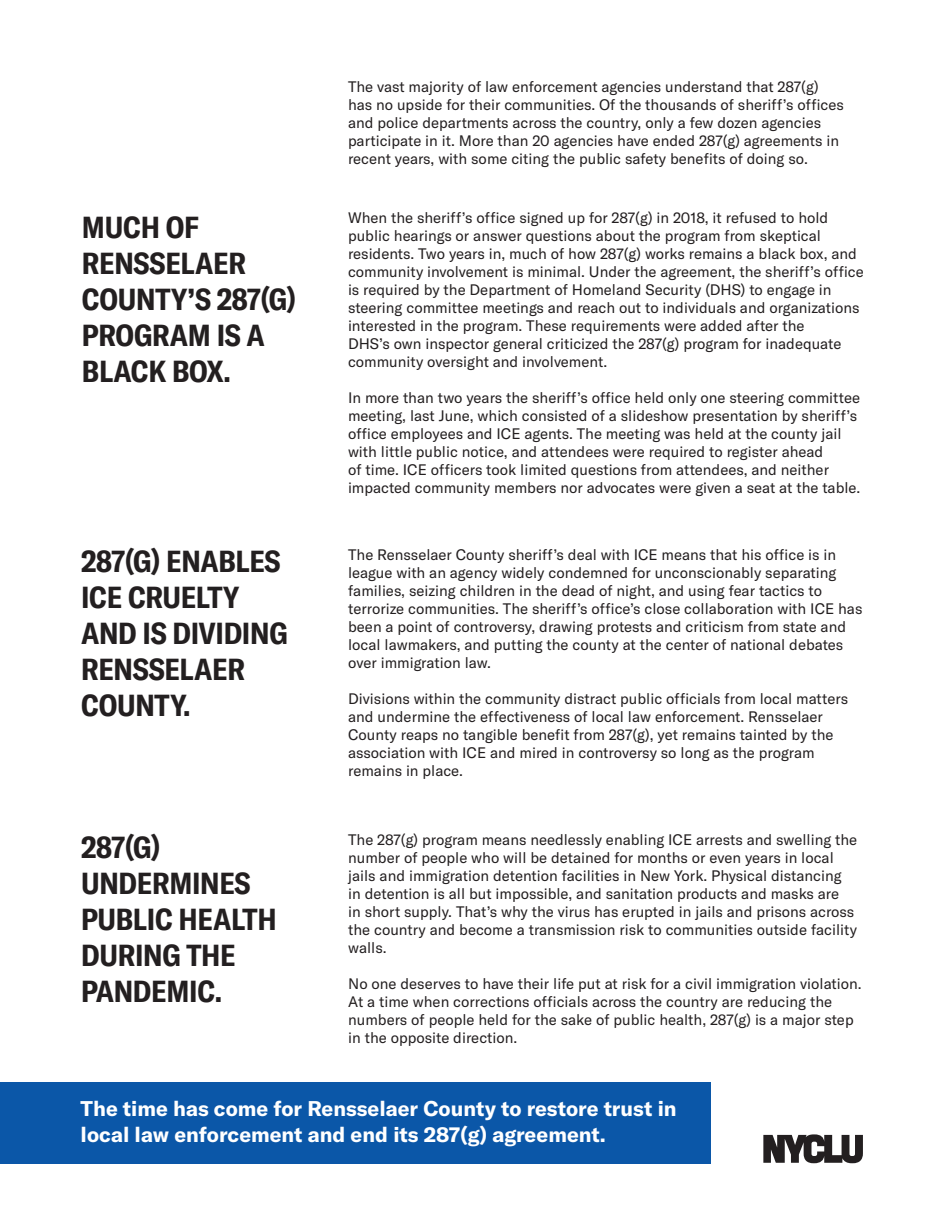
<style>
.page{position:relative;width:945px;height:1215px;background:#fff}
.page>*{position:absolute;margin:0;border:0;box-sizing:border-box;transform-origin:0 0}
.t1{font:700 condensed 30px/36px "GT America";letter-spacing:-.01em;color:#231f20}
.t2{font:700 21px/25.2px "GT America";color:#fff}
.t3{font:15px/18px "GT America";color:#231f20}
</style>
<div class="page">
<svg style="left:763px;top:1134px;width:100px;height:29px"></svg>
<div style="left:0;top:1083px;width:711px;height:81px;background:#0b57a8"></div>
<p class="t1" style="left:82px;top:209px;width:216px">MUCH OF<br>RENSSELAER<br>COUNTY’S 287(G)<br>PROGRAM IS A<br>BLACK BOX.</p>
<p class="t3" style="left:348px;top:78px;width:497px">The vast majority of law enforcement agencies understand that 287(g) has no upside for their communities. Of the thousands of sheriff’s offices and police departments across the country, only a few dozen agencies participate in it. More than 20 agencies have ended 287(g) agreements in recent years, with some citing the public safety benefits of doing so.</p>
<p class="t3" style="left:348px;top:209px;width:517px">When the sheriff’s office signed up for 287(g) in 2018, it refused to hold public hearings or answer questions about the program from skeptical residents. Two years in, much of how 287(g) works remains a black box, and community involvement is minimal. Under the agreement, the sheriff’s office is required by the Department of Homeland Security (DHS) to engage in steering committee meetings and reach out to individuals and organizations interested in the program. These requirements were added after the<br>DHS’s own inspector general criticized the 287(g) program for inadequate community oversight and involvement.</p>
<p class="t3" style="left:348px;top:389px;width:514px">In more than two years the sheriff’s office held only one steering committee meeting, last June, which consisted of a slideshow presentation by sheriff’s office employees and ICE agents. The meeting was held at the county jail with little public notice, and attendees were required to register ahead<br>of time. ICE officers took limited questions from attendees, and neither impacted community members nor advocates were given a seat at the table.</p>
<p class="t1" style="left:81px;top:543px;width:208px">287(G) ENABLES<br>ICE CRUELTY<br>AND IS DIVIDING<br>RENSSELAER<br>COUNTY.</p>
<p class="t3" style="left:348px;top:545px;width:516px">The Rensselaer County sheriff’s deal with ICE means that his office is in league with an agency widely condemned for unconscionably separating families, seizing children in the dead of night, and using fear tactics to terrorize communities. The sheriff’s office’s close collaboration with ICE has been a point of controversy, drawing protests and criticism from state and local lawmakers, and putting the county at the center of national debates over immigration law.</p>
<p class="t3" style="left:348px;top:689px;width:501px">Divisions within the community distract public officials from local matters and undermine the effectiveness of local law enforcement. Rensselaer County reaps no tangible benefit from 287(g), yet remains tainted by the association with ICE and mired in controversy so long as the program remains in place.</p>
<p class="t1" style="left:81px;top:829px;width:197px">287(G)<br>UNDERMINES<br>PUBLIC HEALTH<br>DURING THE<br>PANDEMIC.</p>
<p class="t3" style="left:348px;top:830px;width:511px">The 287(g) program means needlessly enabling ICE arrests and swelling the number of people who will be detained for months or even years in local jails and immigration detention facilities in New York. Physical distancing in detention is all but impossible, and sanitation products and masks are<br>in short supply. That’s why the virus has erupted in jails and prisons across the country and become a transmission risk to communities outside facility walls.</p>
<p class="t3" style="left:348px;top:974px;width:515px">No one deserves to have their life put at risk for a civil immigration violation.<br>At a time when corrections officials across the country are reducing the numbers of people held for the sake of public health, 287(g) is a major step in the opposite direction.</p>
<p class="t2" style="left:81px;top:1096px;width:598px">The time has come for Rensselaer County to restore trust in local law enforcement and end its 287(g) agreement.</p>
</div>
